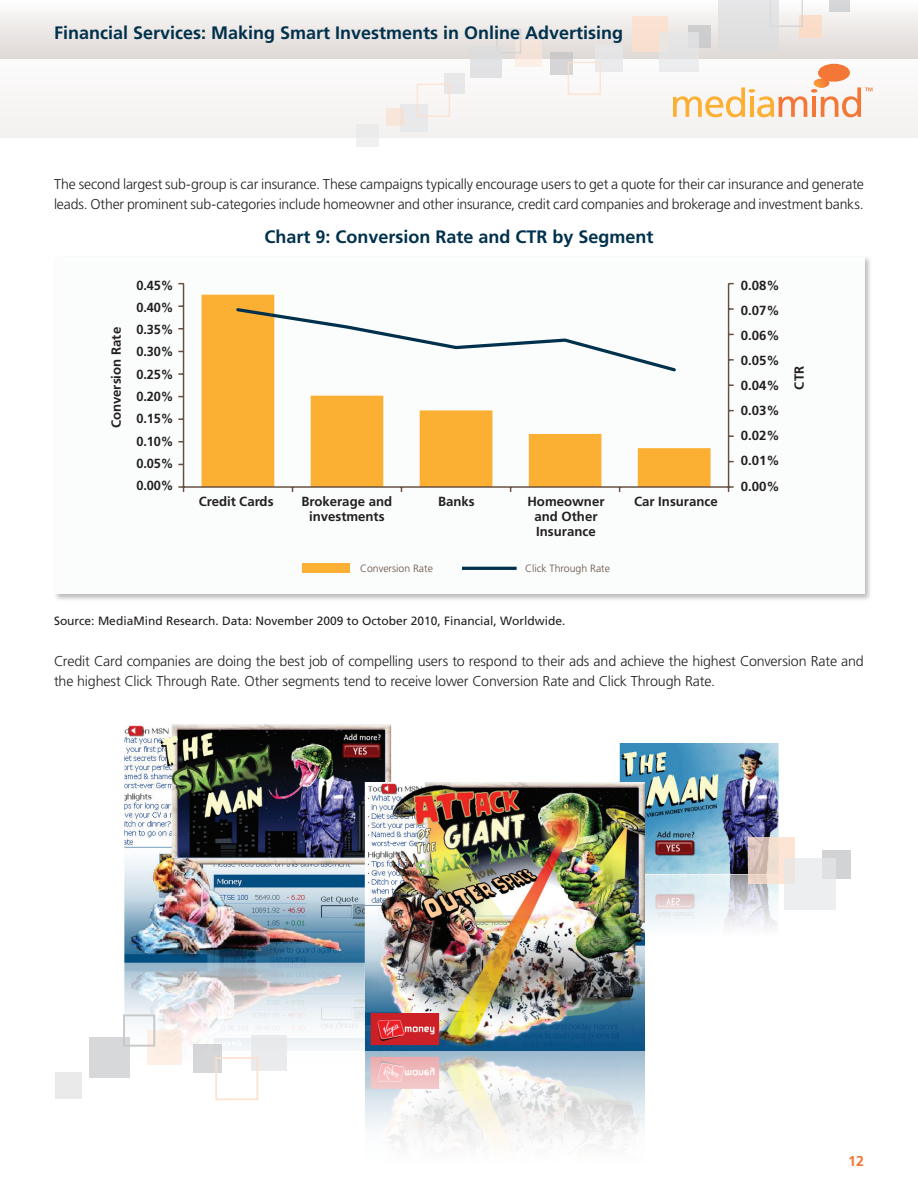
<style>
.page{position:relative;width:918px;height:1188px;background:#fff}
.page>*{position:absolute;margin:0;border:0;box-sizing:border-box;transform-origin:0 0}
.t1{font:700 18px "Frutiger LT Std";color:#00314c}
.t2{font:300 14.25px/19.5px "Frutiger LT Std";letter-spacing:-.01em;color:#231f20}
.t3{font:700 14.25px "Frutiger LT Std";color:#f37736}
.t4{font:700 13.2px/25px "Frutiger LT Std";color:#231f20;text-align:center}
.t5{font:700 13.2px/22.2px "Frutiger LT Std";color:#231f20;text-align:justify;scale:.96 1}
.t6{font:12px "Frutiger LT Std";color:#231f20}
.t7{font:300 10.5px "Frutiger LT Std";color:#674e3f}
</style>
<div class="page">
<img style="left:124px;top:724px;width:268px;height:377px">
<img style="left:619px;top:743px;width:161px;height:262px">
<img style="left:363px;top:783px;width:281px;height:363px">
<div style="left:53px;top:255px;width:819px;height:347px;background:#231f20;opacity:.3"></div>
<div style="left:55px;top:257px;width:809px;height:337px;background:#fbfdfd"></div>
<svg style="left:202px;top:295px;width:509px;height:191px"></svg>
<hr style="left:728px;top:284px;width:1px;height:203px;background:#674e3f">
<hr style="left:183px;top:284px;width:1px;height:203px;background:#674e3f">
<hr style="left:184px;top:486px;width:545px;height:2px;background:#674e3f">
<svg style="left:728px;top:486px;width:6px;height:6px"></svg>
<svg style="left:178px;top:486px;width:6px;height:6px"></svg>
<svg style="left:234px;top:306px;width:444px;height:68px"></svg>
<div style="left:0;top:0;width:918px;height:137px;background:#f8f6f5"></div>
<div style="left:0;top:0;width:918px;height:58px;background:linear-gradient(to bottom,#fdfdfd,#dfd9d5)"></div>
<div style="left:632px;top:16px;width:36px;height:36px;background:#fddfcb"></div>
<div style="left:515px;top:41px;width:27px;height:26px;background:#f4e3d9"></div>
<div style="left:596px;top:45px;width:27px;height:27px;background:#e6e7e9"></div>
<div style="left:400px;top:105px;width:27px;height:27px;background:#e6e7e9"></div>
<div style="left:551px;top:52px;width:22px;height:22px;background:linear-gradient(to bottom,#cac8c9,#dad9da)"></div>
<div style="left:356px;top:124px;width:22px;height:22px;background:#e6e7e9"></div>
<div style="left:386px;top:108px;width:17px;height:17px;background:#f9e6da"></div>
<div style="left:829px;top:0;width:21px;height:11px;background:#d5d5d7"></div>
<div style="left:689px;top:25px;width:22px;height:23px;background:#cecdcf"></div>
<div style="left:444px;top:73px;width:20px;height:21px;background:#e8e7e9"></div>
<div style="left:799px;top:15px;width:23px;height:22px;background:#fadcc9"></div>
<svg style="left:779px;top:0;width:24px;height:27px"></svg>
<div style="left:496px;top:29px;width:25px;height:25px;border:2px solid #d1d2d4"></div>
<div style="left:568px;top:62px;width:33px;height:33px;border:2px solid #fddfcb"></div>
<div style="left:417px;top:84px;width:33px;height:33px;border:2px solid #fddfcb"></div>
<div style="left:659px;top:32px;width:40px;height:40px;background:#e6e7e9"></div>
<div style="left:470px;top:46px;width:32px;height:32px;background:#dcdddf"></div>
<div style="left:719px;top:0;width:60px;height:52px;background:#dcdddf"></div>
<svg style="left:673px;top:64px;width:200px;height:53px"></svg>
<svg style="left:749px;top:838px;width:46px;height:46px;background:#e9d3c6"></svg>
<div style="left:147px;top:1030px;width:34px;height:34px;background:#fceee3"></div>
<div style="left:251px;top:1035px;width:36px;height:36px;background:#e6e7e9"></div>
<div style="left:193px;top:1044px;width:29px;height:29px;background:#d6d7d8"></div>
<div style="left:822px;top:850px;width:29px;height:28px;background:#d2d3d4"></div>
<div style="left:55px;top:1072px;width:27px;height:27px;background:#eaeaeb"></div>
<div style="left:123px;top:1014px;width:32px;height:33px;border:2px solid #bcbdc0"></div>
<div style="left:215px;top:1057px;width:43px;height:43px;border:2px solid #fddfcb"></div>
<div style="left:784px;top:858px;width:52px;height:52px;background:linear-gradient(to right,#efedec,#e8eaec)"></div>
<div style="left:89px;top:1037px;width:41px;height:41px;background:#d7d8da"></div>
<hr style="left:462px;top:567px;width:55px;height:3px;background:#00314c">
<div style="left:302px;top:563px;width:48px;height:9px;background:#fbb034"></div>
<p class="t1" style="left:54px;top:22px;width:571px">Financial Services: Making Smart Investments in Online Advertising</p>
<p class="t2" style="left:54px;top:175px;width:811px">The second largest sub-group is car insurance. These campaigns typically encourage users to get a quote for their car insurance and generate leads. Other prominent sub-categories include homeowner and other insurance, credit card companies and brokerage and investment banks.</p>
<p class="t4" style="left:104px;top:428px;width:103px;rotate:-90deg">Conversion Rate</p>
<p class="t1" style="left:264px;top:227px;width:391px">Chart 9: Conversion Rate and CTR by Segment</p>
<p class="t5" style="left:136px;top:274px;width:40px">0.45% 0.40% 0.35% 0.30% 0.25% 0.20% 0.15% 0.10% 0.05% 0.00%</p>
<p class="t4" style="left:741px;top:273px;width:40px;text-align:justify">0.08% 0.07% 0.06% 0.05% 0.04% 0.03% 0.02% 0.01% 0.00%</p>
<p class="t4" style="left:199px;top:489px;width:76px">Credit Cards</p>
<p class="t4" style="left:301px;top:494px;width:92px;line-height:14.7px">Brokerage and investments</p>
<p class="t4" style="left:438px;top:489px;width:38px">Banks</p>
<p class="t4" style="left:527px;top:494px;width:79px;line-height:14.7px">Homeowner and Other<br>Insurance</p>
<p class="t4" style="left:634px;top:489px;width:85px">Car Insurance</p>
<p class="t7" style="left:360px;top:563px;width:74px">Conversion Rate</p>
<p class="t7" style="left:525px;top:563px;width:86px">Click Through Rate</p>
<p class="t4" style="left:787px;top:390px;width:25px;rotate:-90deg">CTR</p>
<p class="t6" style="left:54px;top:614px;width:513px">Source: MediaMind Research. Data: November 2009 to October 2010, Financial, Worldwide.</p>
<p class="t2" style="left:54px;top:652px;width:811px">Credit Card companies are doing the best job of compelling users to respond to their ads and achieve the highest Conversion Rate and the highest Click Through Rate. Other segments tend to receive lower Conversion Rate and Click Through Rate.</p>
<p class="t3" style="left:848px;top:1153px;width:17px">12</p>
</div>
